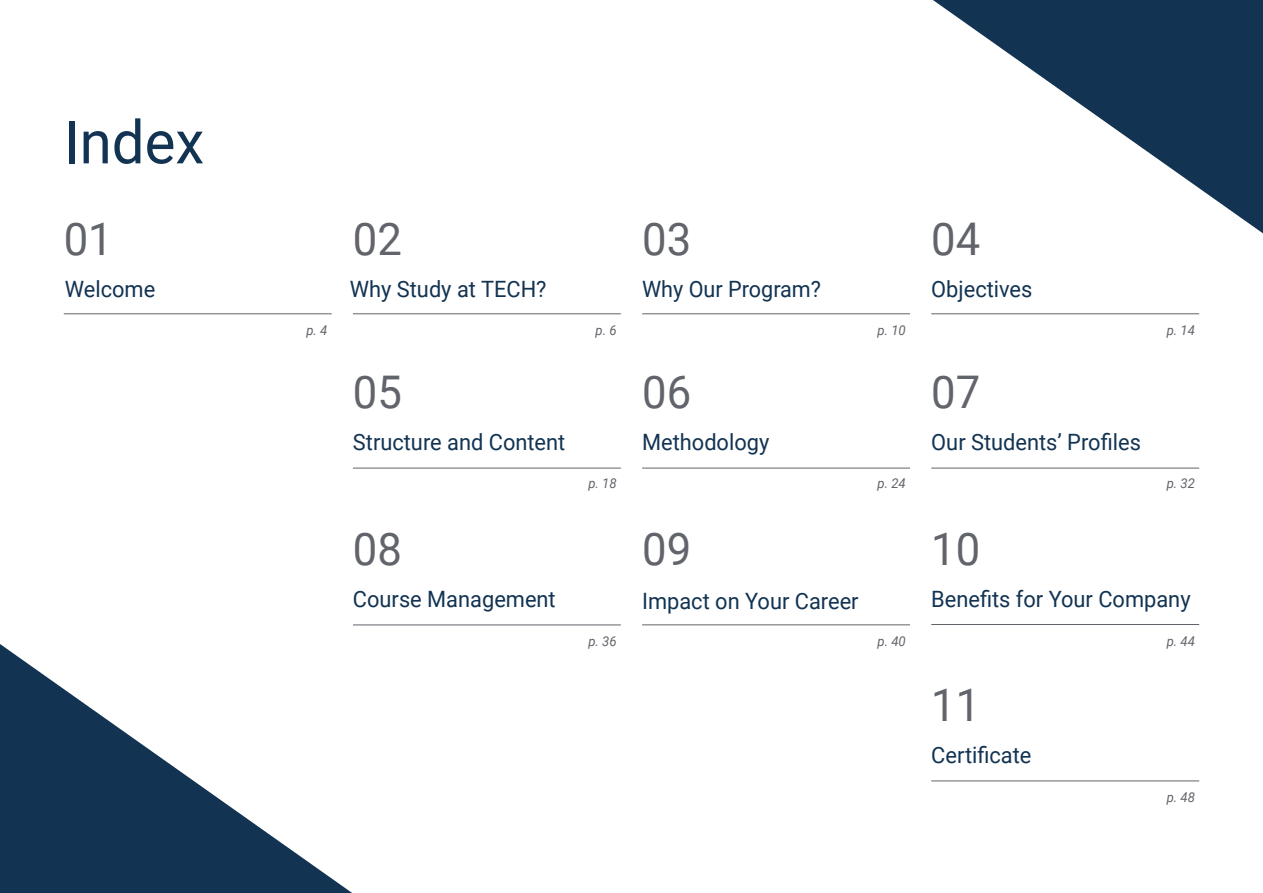
<style>
.page{position:relative;width:1263px;height:893px;background:#fff}
.page>*{position:absolute;margin:0;border:0;box-sizing:border-box;transform-origin:0 0}
.t1{font:60px "Roboto";color:#123352}
.t2{font:45px "Roboto";color:#61646a}
.t3{font:22.5px "Roboto";color:#123352}
.t4{font:22.5px "Roboto";color:#123352;scale:.96 1}
.t5{font:italic 13.5px "Roboto";color:#61646a}
</style>
<div class="page">
<svg style="left:933px;top:0;width:330px;height:233px"></svg>
<hr style="left:64px;top:313px;width:268px;height:1px;background:#61646a">
<hr style="left:353px;top:468px;width:268px;height:1px;background:#61646a">
<hr style="left:353px;top:624px;width:268px;height:1px;background:#61646a">
<hr style="left:353px;top:313px;width:268px;height:1px;background:#61646a">
<hr style="left:642px;top:468px;width:268px;height:1px;background:#61646a">
<hr style="left:642px;top:624px;width:268px;height:1px;background:#61646a">
<hr style="left:931px;top:624px;width:268px;height:1px;background:#61646a">
<hr style="left:931px;top:780px;width:268px;height:1px;background:#61646a">
<hr style="left:642px;top:313px;width:268px;height:1px;background:#61646a">
<hr style="left:931px;top:468px;width:268px;height:1px;background:#61646a">
<hr style="left:931px;top:313px;width:268px;height:1px;background:#61646a">
<svg style="left:0;top:644px;width:352px;height:249px"></svg>
<h1 class="t1" style="left:64px;top:100px;width:142px">Index</h1>
<h2 class="t2" style="left:64px;top:207px;width:51px">01</h2>
<h2 class="t2" style="left:353px;top:207px;width:51px">02</h2>
<h2 class="t2" style="left:642px;top:207px;width:51px">03</h2>
<h2 class="t2" style="left:931px;top:207px;width:51px">04</h2>
<p class="t3" style="left:65px;top:273px;width:92px">Welcome</p>
<p class="t3" style="left:931px;top:273px;width:103px">Objectives</p>
<p class="t3" style="left:350px;top:273px;width:198px">Why Study at TECH?</p>
<p class="t4" style="left:642px;top:273px;width:188px">Why Our Program?</p>
<p class="t5" style="left:306px;top:321px;width:23px">p. 4</p>
<h2 class="t2" style="left:353px;top:361px;width:51px">05</h2>
<p class="t3" style="left:353px;top:426px;width:214px">Structure and Content</p>
<h2 class="t2" style="left:353px;top:517px;width:51px">08</h2>
<p class="t5" style="left:596px;top:321px;width:23px">p. 6</p>
<p class="t5" style="left:588px;top:474px;width:30px">p. 18</p>
<p class="t5" style="left:877px;top:321px;width:30px">p. 10</p>
<h2 class="t2" style="left:642px;top:361px;width:51px">06</h2>
<h2 class="t2" style="left:931px;top:361px;width:51px">07</h2>
<p class="t3" style="left:642px;top:426px;width:129px">Methodology</p>
<p class="t3" style="left:931px;top:426px;width:211px">Our Students’ Profiles</p>
<p class="t5" style="left:877px;top:474px;width:30px">p. 24</p>
<h2 class="t2" style="left:642px;top:517px;width:51px">09</h2>
<h2 class="t2" style="left:931px;top:517px;width:51px">10</h2>
<p class="t5" style="left:1167px;top:321px;width:30px">p. 14</p>
<p class="t5" style="left:1167px;top:474px;width:30px">p. 32</p>
<p class="t3" style="left:353px;top:583px;width:204px">Course Management</p>
<p class="t3" style="left:931px;top:583px;width:261px">Benefits for Your Company</p>
<p class="t3" style="left:642px;top:585px;width:218px">Impact on Your Career</p>
<p class="t5" style="left:588px;top:632px;width:30px">p. 36</p>
<p class="t5" style="left:877px;top:632px;width:30px">p. 40</p>
<p class="t5" style="left:1167px;top:631px;width:30px">p. 44</p>
<h2 class="t2" style="left:931px;top:674px;width:51px">11</h2>
<p class="t3" style="left:931px;top:739px;width:102px">Certificate</p>
<p class="t5" style="left:1167px;top:788px;width:30px">p. 48</p>
</div>
